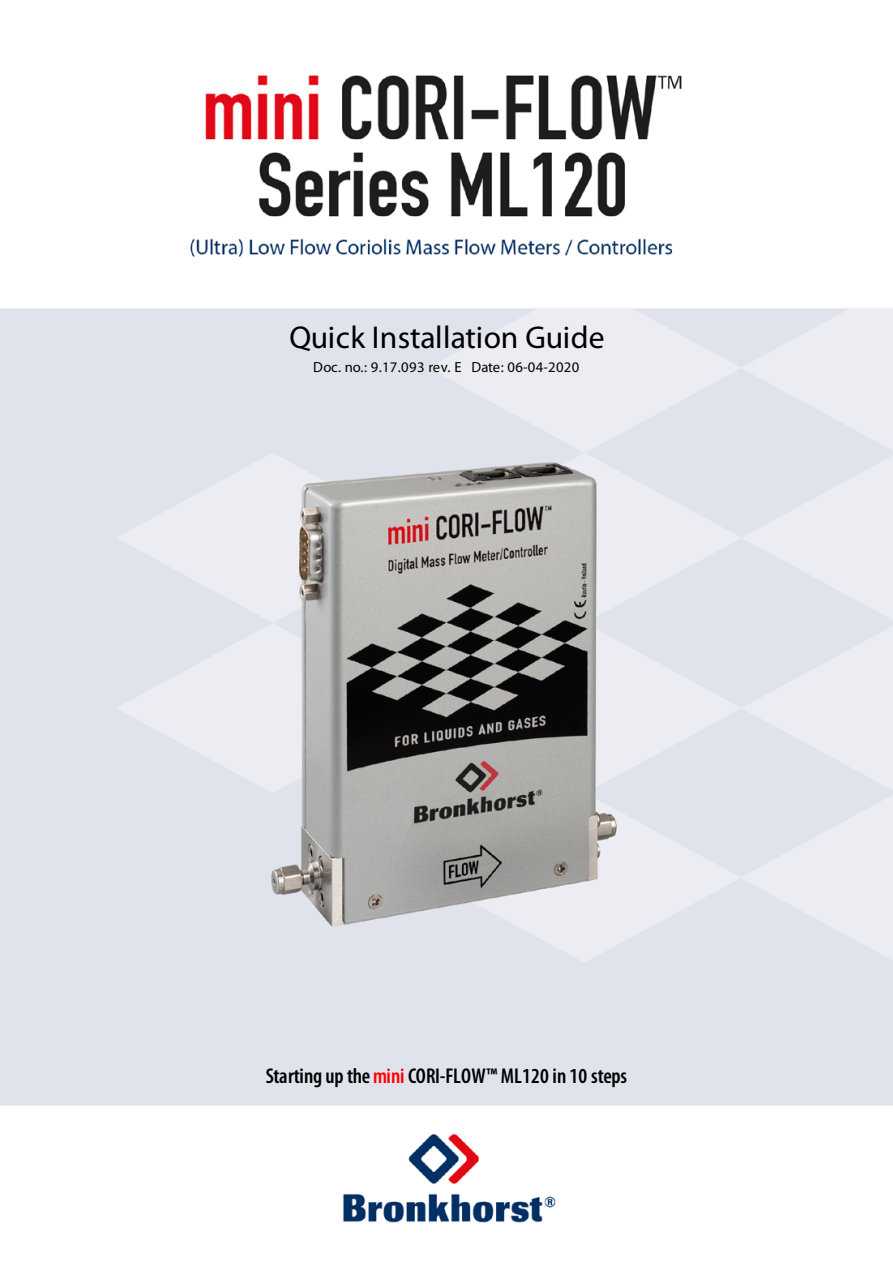
<style>
.page{position:relative;width:893px;height:1263px;background:#fff}
.page>*{position:absolute;margin:0;border:0;box-sizing:border-box;transform-origin:0 0}
.t1{font:31.72px "Myriad Pro";letter-spacing:-.005em;color:#000}
.t2{font:600 condensed 21.38px "Myriad Pro";letter-spacing:-.005em;color:#000}
.t3{font:14.62px "Myriad Pro";letter-spacing:.025em;color:#000}
.s1{color:#f00}
</style>
<div class="page">
<img style="left:0;top:75px;width:893px;height:1148px">
<p class="t1" style="left:289px;top:318px;width:317px">Quick Installation Guide</p>
<p class="t3" style="left:313px;top:358px;width:268px">Doc. no.: 9.17.093 rev. E Date: 06-04-2020</p>
<p class="t2" style="left:266px;top:1064px;width:363px">Starting up the<span class="s1">mini</span> CORI-FLOW™ ML120 in 10 steps</p>
</div>
